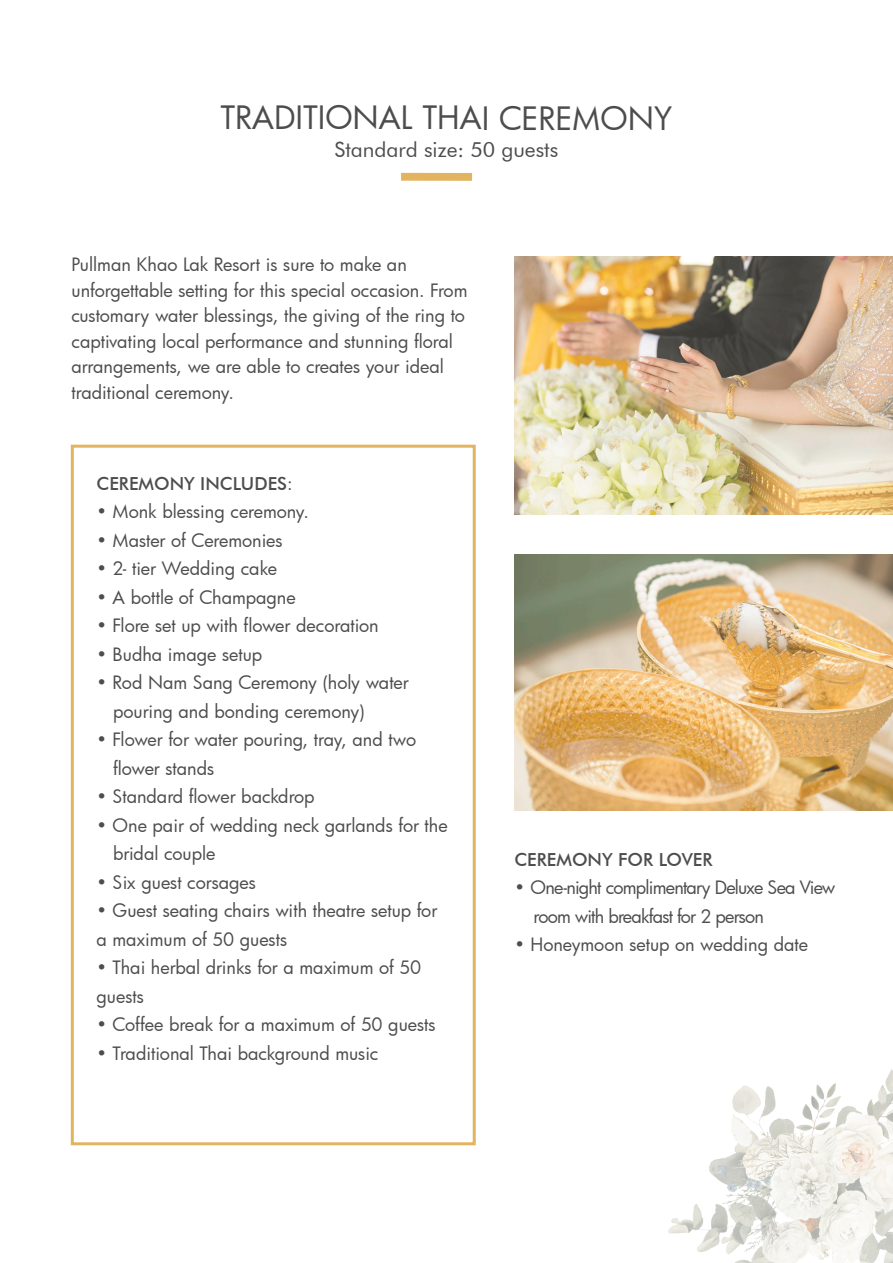
<style>
.page{position:relative;width:893px;height:1263px;background:#fff}
.page>*{position:absolute;margin:0;border:0;box-sizing:border-box;transform-origin:0 0}
.t1{font:31.5px "Futura";color:#4d4d4d}
.t2{font:21px "Futura BT";color:#4d4d4d}
.t3{font:18px/25.5px "Futura";letter-spacing:-.005em;color:#4d4d4d}
.t4{font:18px/28.5px "Futura";letter-spacing:-.045em;color:#4d4d4d}
.t5{font:500 18px "Futura BT";color:#4d4d4d}
.s1{font-family:"Futura";font-weight:400}
</style>
<div class="page">
<img style="left:669px;top:1069px;width:224px;height:194px">
<img style="left:514px;top:257px;width:379px;height:258px">
<img style="left:514px;top:554px;width:379px;height:257px">
<div style="left:71px;top:445px;width:405px;height:700px;background:#fff;border:3px solid #e2b45f"></div>
<div style="left:401px;top:173px;width:71px;height:8px;background:#e2b45f"></div>
<h1 class="t1" style="left:220px;top:96px;width:454px">TRADITIONAL THAI CEREMONY</h1>
<p class="t2" style="left:335px;top:137px;width:225px">Standard size: 50 guests</p>
<p class="t3" style="left:71px;top:251px;width:398px">Pullman Khao Lak Resort is sure to make an unforgettable setting for this special occasion. From customary water blessings, the giving of the ring to captivating local performance and stunning floral arrangements, we are able to creates your ideal traditional ceremony.</p>
<p class="t5" style="left:96px;top:472px;width:198px">CEREMONY INCLUDES<span class="s1">:</span></p>
<p class="t3" style="left:96px;top:498px;width:214px">• Monk blessing ceremony.</p>
<p class="t3" style="left:96px;top:527px;width:188px">• Master of Ceremonies</p>
<p class="t3" style="left:96px;top:555px;width:182px">• 2- tier Wedding cake</p>
<p class="t3" style="left:96px;top:584px;width:201px">• A bottle of Champagne</p>
<p class="t3" style="left:96px;top:612px;width:284px">• Flore set up with flower decoration</p>
<p class="t3" style="left:96px;top:641px;width:167px">• Budha image setup</p>
<p class="t3" style="left:113px;top:668px;width:297px;line-height:28.5px;text-indent:-17px">• Rod Nam Sang Ceremony (holy water pouring and bonding ceremony)</p>
<p class="t3" style="left:113px;top:725px;width:305px;line-height:28.5px;text-indent:-17px">• Flower for water pouring, tray, and two flower stands</p>
<p class="t3" style="left:96px;top:783px;width:220px">• Standard flower backdrop</p>
<p class="t3" style="left:113px;top:810px;width:336px;line-height:28.5px;text-indent:-17px">• One pair of wedding neck garlands for the bridal couple</p>
<p class="t3" style="left:96px;top:869px;width:161px">• Six guest corsages</p>
<p class="t3" style="left:96px;top:896px;width:342px;line-height:28.5px">• Guest seating chairs with theatre setup for a maximum of 50 guests</p>
<p class="t3" style="left:96px;top:953px;width:326px;line-height:28.5px">• Thai herbal drinks for a maximum of 50 guests</p>
<p class="t3" style="left:96px;top:1011px;width:341px">• Coffee break for a maximum of 50 guests</p>
<p class="t3" style="left:96px;top:1040px;width:283px">• Traditional Thai background music</p>
<p class="t5" style="left:514px;top:848px;width:200px">CEREMONY FOR LOVER</p>
<p class="t4" style="left:534px;top:873px;width:303px;text-indent:-19px">• One-night complimentary Deluxe Sea View room with breakfast for 2 person</p>
<p class="t3" style="left:514px;top:931px;width:295px">• Honeymoon setup on wedding date</p>
</div>
